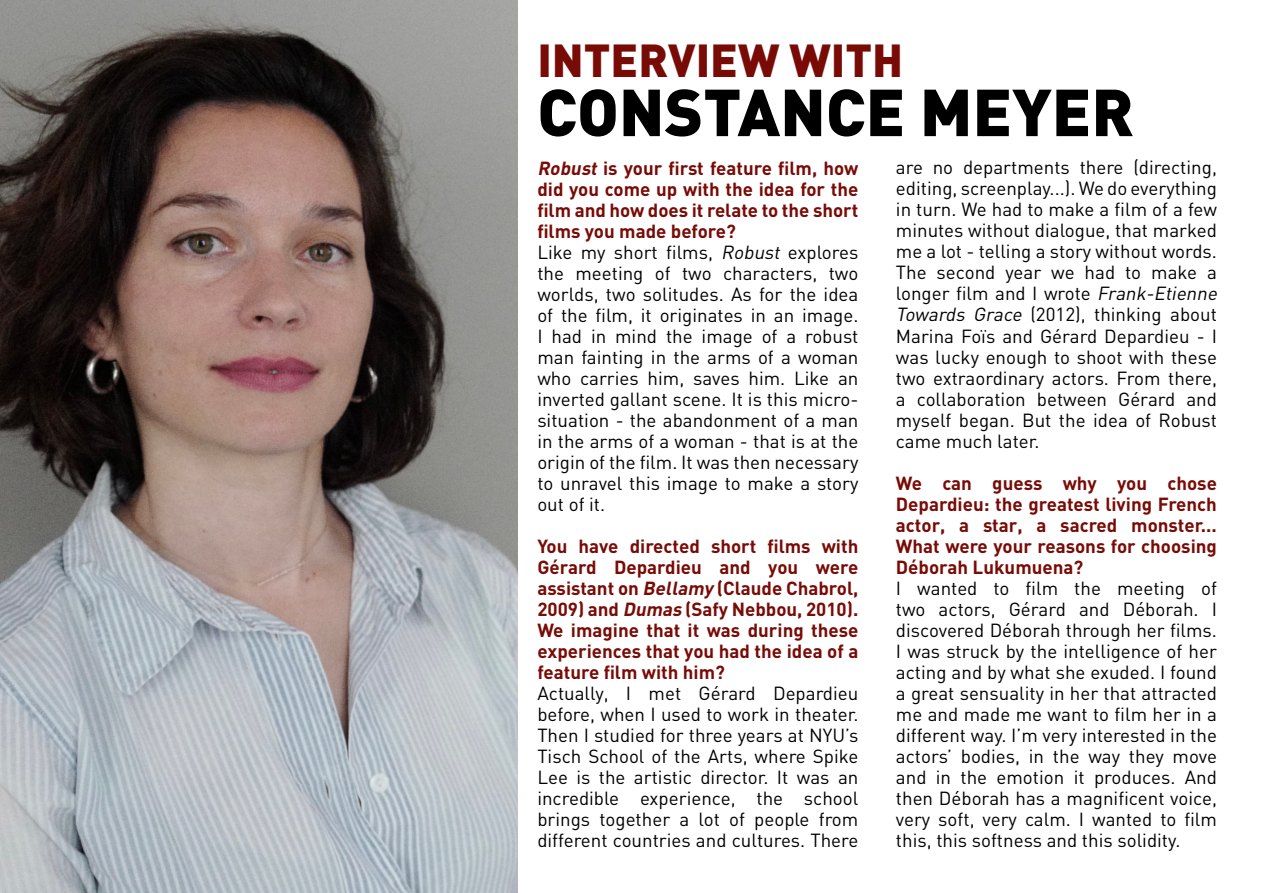
<style>
.page{position:relative;width:1262px;height:893px;background:#fff}
.page>*{position:absolute;margin:0;border:0;box-sizing:border-box;transform-origin:0 0}
.t1{font:900 65.25px "DIN";color:#000}
.t2{font:900 45.75px "DIN";color:#790b06}
.t3{font:18.75px/21px "DIN";color:#000}
.t4{font:700 18.75px/21px "DIN";color:#790b06;text-align:justify}
.s1{font-weight:700;font-style:italic;color:#790b06}
.s2{font-weight:700;color:#790b06}
.s3{font-style:italic}
</style>
<div class="page">
<img style="left:0;top:0;width:518px;height:892px">
<h2 class="t2" style="left:537px;top:30px;width:367px">INTERVIEW WITH</h2>
<h1 class="t1" style="left:537px;top:69px;width:598px">CONSTANCE MEYER</h1>
<p class="t3" style="left:537px;top:157px;width:322px"><span class="s1">Robust</span> <span class="s2">is your first feature film, how did you come up with the idea for the film and how does it relate to the short films you made before?<br></span>Like my short films, <span class="s3">Robust</span> explores the meeting of two characters, two worlds, two solitudes. As for the idea of the film, it originates in an image.<br>I had in mind the image of a robust man fainting in the arms of a woman who carries him, saves him. Like an inverted gallant scene. It is this micro&shy;situation - the abandonment of a man in the arms of a woman - that is at the origin of the film. It was then necessary to unravel this image to make a story out of it.</p>
<p class="t4" style="left:537px;top:535px;width:322px">You have directed short films with Gérard Depardieu and you were assistant on <span class="s3">Bellamy</span> (Claude Chabrol, 2009) and <span class="s3">Dumas</span> (Safy Nebbou, 2010).<br>We imagine that it was during these experiences that you had the idea of a feature film with him?</p>
<p class="t3" style="left:537px;top:682px;width:322px;text-align:justify">Actually, I met Gérard Depardieu before, when I used to work in theater.<br>Then I studied for three years at NYU’s Tisch School of the Arts, where Spike Lee is the artistic director. It was an incredible experience, the school brings together a lot of people from different countries and cultures. There</p>
<p class="t3" style="left:896px;top:157px;width:326px">are no departments there (directing, editing, screenplay...). We do everything in turn. We had to make a film of a few minutes without dialogue, that marked me a lot - telling a story without words.<br>The second year we had to make a longer film and I wrote <span class="s3">Frank-Etienne Towards Grace</span> (2012), thinking about Marina Foïs and Gérard Depardieu - I was lucky enough to shoot with these two extraordinary actors. From there, a collaboration between Gérard and myself began. But the idea of Robust came much later.</p>
<p class="t4" style="left:896px;top:471px;width:322px">We can guess why you chose Depardieu: the greatest living French actor, a star, a sacred monster...<br>What were your reasons for choosing Déborah Lukumuena?</p>
<p class="t3" style="left:896px;top:577px;width:322px;text-align:justify">I wanted to film the meeting of two actors, Gérard and Déborah. I discovered Déborah through her films.<br>I was struck by the intelligence of her acting and by what she exuded. I found a great sensuality in her that attracted me and made me want to film her in a different way. I’m very interested in the actors’ bodies, in the way they move and in the emotion it produces. And then Déborah has a magnificent voice, very soft, very calm. I wanted to film this, this softness and this solidity.</p>
</div>
